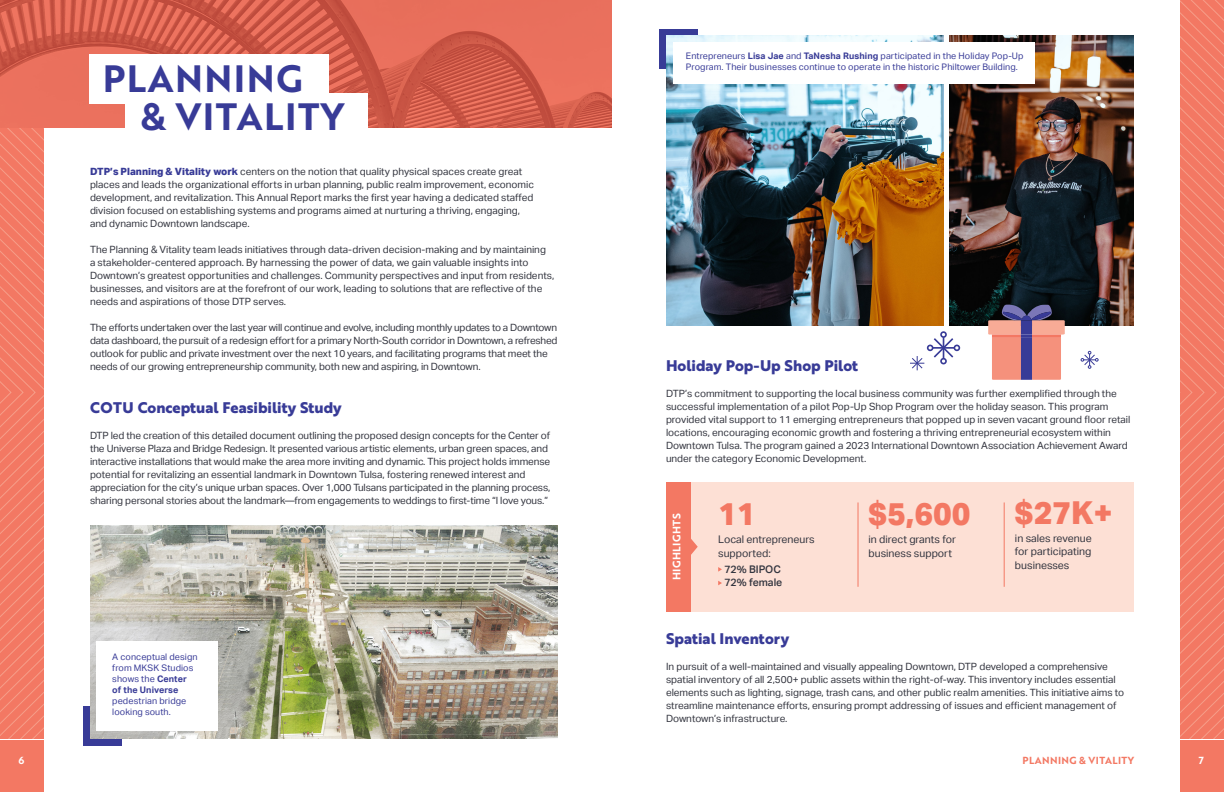
<style>
.page{position:relative;width:1224px;height:792px;background:#fff}
.page>*{position:absolute;margin:0;border:0;box-sizing:border-box;transform-origin:0 0}
.t1{font:37.1px "Brother 1816 Bold";letter-spacing:.04em;color:#383b97}
.List_Paragraph{font:800 31.6px "Aktiv Grotesk";color:#f37863}
.t2{font:700 15px "Brother 1816 Extra";color:#383b97}
.List_Paragraph-2{font:10.5px/13.7px "Aktiv Grotesk";color:#33353f}
.List_Paragraph-3{font:500 10.5px/13.7px "Aktiv Grotesk";color:#33353f}
.t3{font:10.5px "Brother 1816 Bold";letter-spacing:.04em;color:#fff}
.t4{font:10px/13px "Aktiv Grotesk";color:#33353f}
.t5{font:10px/13px "Aktiv Grotesk";letter-spacing:-.02em;color:#33353f}
.t6{font:10px "Brother 1816 Bold";letter-spacing:.04em;color:#f37863}
.t7{font:10px "Brother 1816 Bold";color:#fff}
.t8{font:9px/11px "Aktiv Grotesk";letter-spacing:.01em;color:#383b97}
.s1{font-weight:800;color:#383b97}
.s2{font-weight:700}
</style>
<div class="page">
<div style="left:660px;top:29px;width:38px;height:39px;background:#383b97"></div>
<div style="left:83px;top:706px;width:38px;height:40px;background:#383b97"></div>
<div style="left:0;top:741px;width:43px;height:51px;background:#f37863"></div>
<svg style="left:0;top:127px;width:43px;height:612px;background:#f37a65"></svg>
<div style="left:1181px;top:741px;width:43px;height:51px;background:#f37863"></div>
<svg style="left:1181px;top:0;width:43px;height:739px;background:#f37c67"></svg>
<div style="left:690px;top:482px;width:444px;height:130px;background:#fde0d5"></div>
<svg style="left:718px;top:567px;width:4px;height:5px"></svg>
<svg style="left:718px;top:581px;width:4px;height:4px"></svg>
<hr style="left:858px;top:502px;width:1px;height:85px;background:#f37863">
<hr style="left:1004px;top:502px;width:1px;height:85px;background:#f37863">
<svg style="left:690px;top:538px;width:8px;height:18px"></svg>
<div style="left:666px;top:482px;width:24px;height:130px;background:#f37863"></div>
<img style="left:0;top:0;width:612px;height:127px">
<div style="left:89px;top:54px;width:239px;height:50px;background:#fff"></div>
<div style="left:125px;top:93px;width:242px;height:50px;background:#fff"></div>
<img style="left:90px;top:526px;width:468px;height:213px">
<img style="left:666px;top:35px;width:277px;height:290px">
<img style="left:950px;top:35px;width:184px;height:290px">
<svg style="left:988px;top:304px;width:77px;height:76px;background:#b67e83"></svg>
<div style="left:940px;top:331px;width:7px;height:7px;border:2px solid #383b97;border-radius:50%"></div>
<svg style="left:1081px;top:351px;width:18px;height:18px"></svg>
<svg style="left:910px;top:336px;width:50px;height:34px"></svg>
<div style="left:96px;top:641px;width:121px;height:90px;background:#fff"></div>
<div style="left:673px;top:42px;width:362px;height:42px;background:#fff"></div>
<p class="t1" style="left:103px;top:51px;width:201px">PLANNING</p>
<p class="t1" style="left:141px;top:89px;width:205px">&amp; VITALITY</p>
<p class="t4" style="left:90px;top:165px;width:446px"><span class="s1">DTP’s Planning &amp; Vitality work</span> centers on the notion that quality physical spaces create great places and leads the organizational efforts in urban planning, public realm improvement, economic development, and revitalization. This Annual Report marks the first year having a dedicated staffed division focused on establishing systems and programs aimed at nurturing a thriving, engaging, and dynamic Downtown landscape.</p>
<p class="t4" style="left:90px;top:243px;width:466px">The Planning &amp; Vitality team leads initiatives through data-driven decision-making and by maintaining<br>a stakeholder-centered approach. By harnessing the power of data, we gain valuable insights into Downtown’s greatest opportunities and challenges. Community perspectives and input from residents, businesses, and visitors are at the forefront of our work, leading to solutions that are reflective of the needs and aspirations of those DTP serves.</p>
<p class="t5" style="left:90px;top:321px;width:469px">The efforts undertaken over the last year will continue and evolve, including monthly updates to a Downtown data dashboard, the pursuit of a redesign effort for a primary North-South corridor in Downtown, a refreshed outlook for public and private investment over the next 10 years, and facilitating programs that meet the needs of our growing entrepreneurship community, both new and aspiring, in Downtown.</p>
<p class="t2" style="left:90px;top:396px;width:253px">COTU Conceptual Feasibility Study</p>
<p class="t4" style="left:90px;top:429px;width:462px">DTP led the creation of this detailed document outlining the proposed design concepts for the Center of the Universe Plaza and Bridge Redesign. It presented various artistic elements, urban green spaces, and interactive installations that would make the area more inviting and dynamic. This project holds immense potential for revitalizing an essential landmark in Downtown Tulsa, fostering renewed interest and appreciation for the city’s unique urban spaces. Over 1,000 Tulsans participated in the planning process, sharing personal stories about the landmark—from engagements to weddings to first-time “I love yous.”</p>
<p class="t8" style="left:112px;top:651px;width:87px">A conceptual design from MKSK Studios shows the <span class="s2">Center of the Universe </span>pedestrian bridge looking south.</p>
<p class="t8" style="left:686px;top:51px;width:339px">Entrepreneurs <span class="s2">Lisa Jae</span> and <span class="s2">TaNesha Rushing</span> participated in the Holiday Pop-Up<br>Program. Their businesses continue to operate in the historic Philtower Building.</p>
<p class="t2" style="left:666px;top:354px;width:194px">Holiday Pop-Up Shop Pilot</p>
<p class="t4" style="left:666px;top:387px;width:466px">DTP’s commitment to supporting the local business community was further exemplified through the successful implementation of a pilot Pop-Up Shop Program over the holiday season. This program provided vital support to 11 emerging entrepreneurs that popped up in seven vacant ground floor retail locations, encouraging economic growth and fostering a thriving entrepreneurial ecosystem within Downtown Tulsa. The program gained a 2023 International Downtown Association Achievement Award under the category Economic Development.</p>
<p class="List_Paragraph" style="left:718px;top:496px;width:39px">11</p>
<p class="List_Paragraph-2" style="left:718px;top:532px;width:98px">Local entrepreneurs supported:</p>
<p class="List_Paragraph-3" style="left:724px;top:562px;width:60px">72% BIPOC<br>72% female</p>
<p class="List_Paragraph" style="left:1015px;top:494px;width:99px">$27K+</p>
<p class="List_Paragraph-2" style="left:1015px;top:531px;width:78px;text-align:justify">in sales revenue for participating businesses</p>
<p class="List_Paragraph" style="left:869px;top:496px;width:104px">$5,600</p>
<p class="List_Paragraph-2" style="left:869px;top:532px;width:89px">in direct grants for business support</p>
<p class="t3" style="left:669px;top:580px;width:68px;rotate:-90deg">HIGHLIGHTS</p>
<p class="t2" style="left:666px;top:627px;width:125px">Spatial Inventory</p>
<p class="t4" style="left:666px;top:660px;width:460px">In pursuit of a well-maintained and visually appealing Downtown, DTP developed a comprehensive spatial inventory of all 2,500+ public assets within the right-of-way. This inventory includes essential elements such as lighting, signage, trash cans, and other public realm amenities. This initiative aims to streamline maintenance efforts, ensuring prompt addressing of issues and efficient management of Downtown’s infrastructure.</p>
<p class="t7" style="left:18px;top:753px;width:7px">6</p>
<p class="t6" style="left:1023px;top:753px;width:113px">PLANNING &amp; VITALITY</p>
<p class="t7" style="left:1199px;top:753px;width:7px">7</p>
</div>
